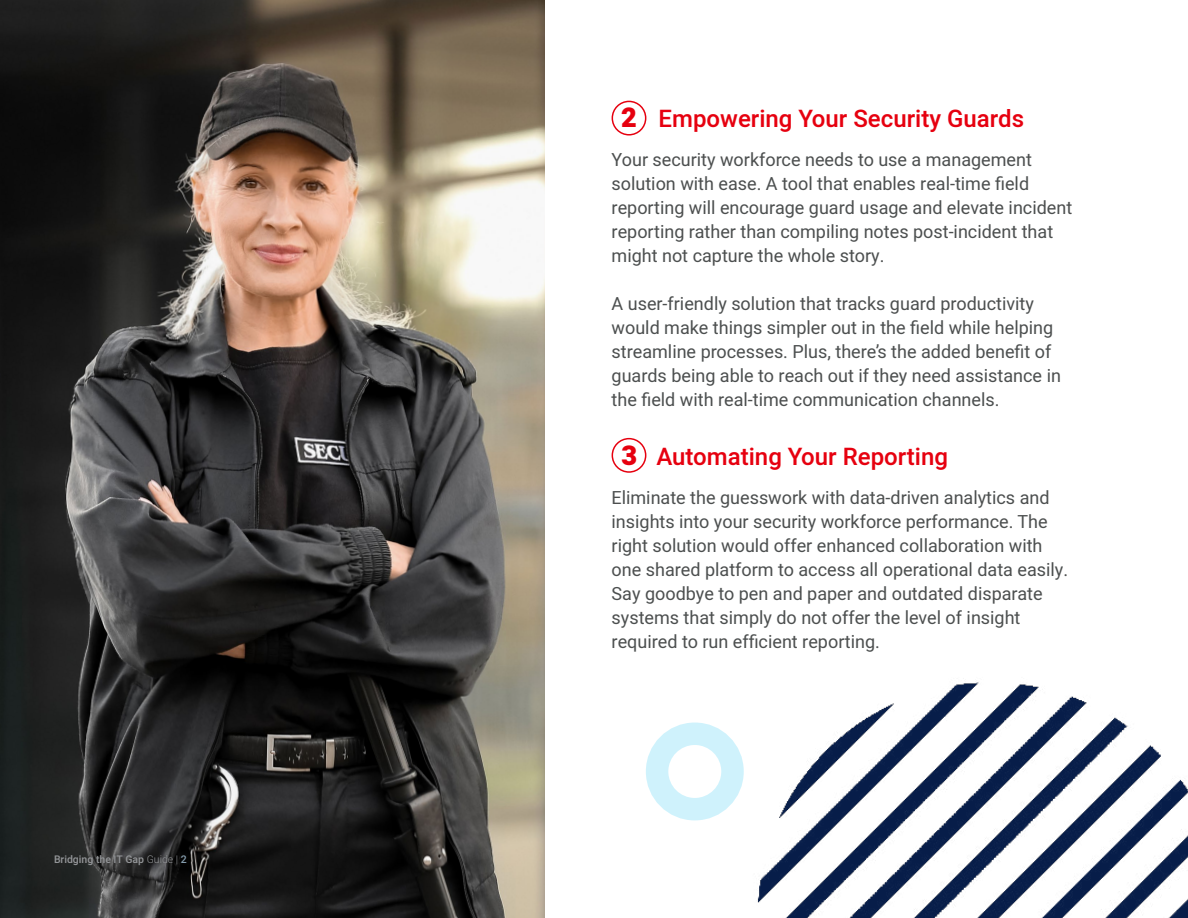
<style>
.page{position:relative;width:1188px;height:918px;background:#fff}
.page>*{position:absolute;margin:0;border:0;box-sizing:border-box;transform-origin:0 0}
.t1{font:900 27px "Heebo";color:#e6000f}
.t2{font:500 24px "Heebo";color:#e6000f}
.t3{font:18px/24px "Heebo";color:#4c4f4f}
.t4{font:500 10.5px "Heebo";color:#939598}
.s1{font-weight:300}
.s2{color:#849bab}
</style>
<div class="page">
<img style="left:0;top:0;width:545px;height:918px">
<img style="left:702px;top:682px;width:486px;height:235px">
<div style="left:646px;top:723px;width:98px;height:97px;border:22px solid #02bff2;border-radius:50%"></div>
<div style="left:612px;top:101px;width:34px;height:35px;border:2px solid #e6000f;border-radius:50%"></div>
<div style="left:612px;top:438px;width:34px;height:35px;border:2px solid #e6000f;border-radius:50%"></div>
<p class="t4" style="left:54px;top:852px;width:134px">Bridging the IT Gap <span class="s1">Guide |</span> <span class="s2">2</span></p>
<h1 class="t1" style="left:621px;top:99px;width:17px">2</h1>
<h2 class="t2" style="left:659px;top:102px;width:367px">Empowering Your Security Guards</h2>
<p class="t3" style="left:612px;top:148px;width:462px">Your security workforce needs to use a management solution with ease. A tool that enables real-time field reporting will encourage guard usage and elevate incident reporting rather than compiling notes post-incident that might not capture the whole story.</p>
<p class="t3" style="left:612px;top:292px;width:451px">A user-friendly solution that tracks guard productivity would make things simpler out in the field while helping streamline processes. Plus, there’s the added benefit of guards being able to reach out if they need assistance in the field with real-time communication channels.</p>
<h1 class="t1" style="left:621px;top:436px;width:17px">3</h1>
<h2 class="t2" style="left:656px;top:440px;width:293px">Automating Your Reporting</h2>
<p class="t3" style="left:612px;top:485px;width:458px">Eliminate the guesswork with data-driven analytics and insights into your security workforce performance. The right solution would offer enhanced collaboration with one shared platform to access all operational data easily.<br>Say goodbye to pen and paper and outdated disparate systems that simply do not offer the level of insight required to run efficient reporting.</p>
</div>
